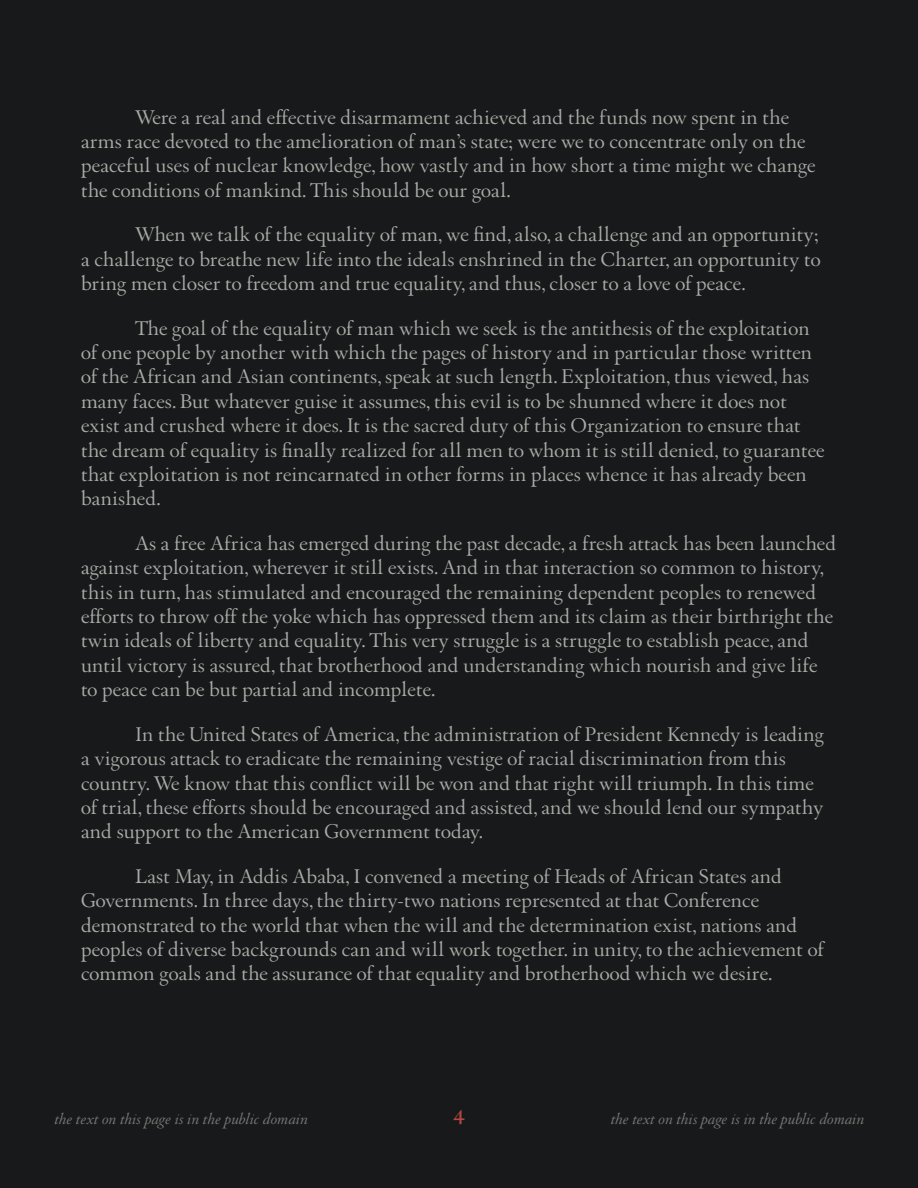
<style>
.page{position:relative;width:918px;height:1188px;background:#18191a}
.page>*{position:absolute;margin:0;border:0;box-sizing:border-box;transform-origin:0 0}
.t1{font:700 22.5px "Augereau";color:#b34942}
.Body_Copy{font:21.3px/24.3px "Augereau";letter-spacing:.01em;color:#aaaaa6}
.t2{font:italic 16.5px "Augereau";letter-spacing:.01em;color:#787776}
</style>
<div class="page">
<p class="Body_Copy" style="left:81px;top:105px;width:736px;text-indent:54px">Were a real and effective disarmament achieved and the funds now spent in the arms race devoted to the amelioration of man’s state; were we to concentrate only on the peaceful uses of nuclear knowledge, how vastly and in how short a time might we change the conditions of mankind. This should be our goal.</p>
<p class="Body_Copy" style="left:81px;top:222px;width:741px;text-align:justify;text-indent:54px">When we talk of the equality of man, we find, also, a challenge and an opportunity; a challenge to breathe new life into the ideals enshrined in the Charter, an opportunity to bring men closer to freedom and true equality, and thus, closer to a love of peace.</p>
<p class="Body_Copy" style="left:81px;top:316px;width:745px;text-indent:54px">The goal of the equality of man which we seek is the antithesis of the exploitation of one people by another with which the pages of history and in particular those written of the African and Asian continents, speak at such length. Exploitation, thus viewed, has many faces. But whatever guise it assumes, this evil is to be shunned where it does not exist and crushed where it does. It is the sacred duty of this Organization to ensure that the dream of equality is finally realized for all men to whom it is still denied, to guarantee that exploitation is not reincarnated in other forms in places whence it has already been banished.</p>
<p class="Body_Copy" style="left:81px;top:531px;width:757px;text-indent:54px">As a free Africa has emerged during the past decade, a fresh attack has been launched against exploitation, wherever it still exists. And in that interaction so common to history, this in turn, has stimulated and encouraged the remaining dependent peoples to renewed efforts to throw off the yoke which has oppressed them and its claim as their birthright the twin ideals of liberty and equality. This very struggle is a struggle to establish peace, and until victory is assured, that brotherhood and understanding which nourish and give life to peace can be but partial and incomplete.</p>
<p class="Body_Copy" style="left:81px;top:722px;width:744px;text-indent:54px">In the United States of America, the administration of President Kennedy is leading a vigorous attack to eradicate the remaining vestige of racial discrimination from this country. We know that this conflict will be won and that right will triumph. In this time of trial, these efforts should be encouraged and assisted, and we should lend our sympathy and support to the American Government today.</p>
<p class="Body_Copy" style="left:81px;top:864px;width:745px;text-indent:54px">Last May, in Addis Ababa, I convened a meeting of Heads of African States and Governments. In three days, the thirty-two nations represented at that Conference demonstrated to the world that when the will and the determination exist, nations and peoples of diverse backgrounds can and will work together. in unity, to the achievement of common goals and the assurance of that equality and brotherhood which we desire.</p>
<p class="t2" style="left:54px;top:1108px;width:255px">the text on this page is in the public domain</p>
<p class="t1" style="left:453px;top:1103px;width:13px">4</p>
<p class="t2" style="left:610px;top:1108px;width:255px">the text on this page is in the public domain</p>
</div>
